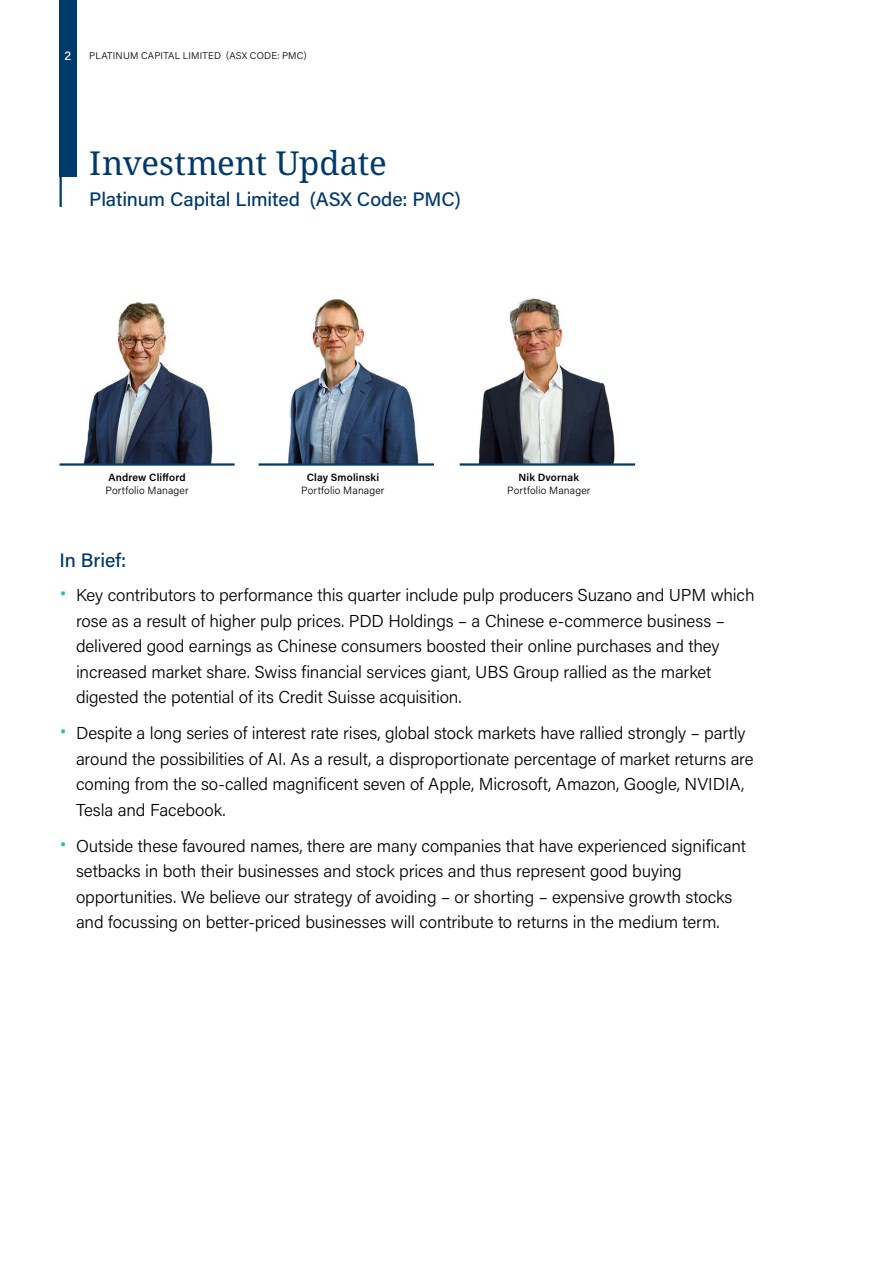
<style>
.page{position:relative;width:893px;height:1263px;background:#fff}
.page>*{position:absolute;margin:0;border:0;box-sizing:border-box;transform-origin:0 0}
.t1{font:33px "Noto Serif";letter-spacing:-.005em;color:#00396b}
.t2{font:500 19.5px "Acumin Pro";letter-spacing:-.01em;color:#00396b}
.t3{font:300 17.25px/25.5px "Acumin Pro";letter-spacing:-.005em;color:#000}
.t4{font:500 12.75px "Acumin Pro";color:#fff}
.t5{font:300 10.5px "Acumin Pro";letter-spacing:.015em;color:#000}
.t6{font:600 10.5px "Acumin Pro";letter-spacing:.015em;color:#000}
.t7{font:300 9.75px "Acumin Pro";letter-spacing:.02em;color:#000}
.s1{font-family:"Noto Serif";font-weight:400;font-size:30px;color:#1ebcbe}
</style>
<div class="page">
<div style="left:60px;top:0;width:17px;height:176px;background:#00396b"></div>
<hr style="left:60px;top:0;width:2px;height:207px;background:#00396b">
<img style="left:83px;top:302px;width:130px;height:161px">
<hr style="left:60px;top:463px;width:175px;height:3px;background:#00396b">
<img style="left:288px;top:299px;width:131px;height:164px">
<hr style="left:259px;top:463px;width:175px;height:3px;background:#00396b">
<img style="left:478px;top:298px;width:137px;height:165px">
<hr style="left:460px;top:463px;width:175px;height:3px;background:#00396b">
<p class="t4" style="left:65px;top:46px;width:8px">2</p>
<p class="t7" style="left:89px;top:49px;width:219px">PLATINUM CAPITAL LIMITED (ASX CODE: PMC)</p>
<h1 class="t1" style="left:89px;top:141px;width:299px">Investment Update</h1>
<p class="t2" style="left:89px;top:186px;width:373px">Platinum Capital Limited (ASX Code: PMC)</p>
<p class="t6" style="left:108px;top:470px;width:79px">Andrew Clifford</p>
<p class="t5" style="left:105px;top:483px;width:85px">Portfolio Manager</p>
<p class="t6" style="left:307px;top:470px;width:74px">Clay Smolinski</p>
<p class="t5" style="left:301px;top:483px;width:85px">Portfolio Manager</p>
<p class="t6" style="left:518px;top:470px;width:62px">Nik Dvornak</p>
<p class="t5" style="left:507px;top:483px;width:85px">Portfolio Manager</p>
<p class="t2" style="left:60px;top:547px;width:68px">In Brief:</p>
<p class="t3" style="left:76px;top:582px;width:680px;text-indent:-16px"><span class="s1">·</span> Key contributors to performance this quarter include pulp producers Suzano and UPM which rose as a result of higher pulp prices. PDD Holdings – a Chinese e-commerce business – delivered good earnings as Chinese consumers boosted their online purchases and they increased market share. Swiss financial services giant, UBS Group rallied as the market digested the potential of its Credit Suisse acquisition.</p>
<p class="t3" style="left:76px;top:720px;width:679px;text-indent:-16px"><span class="s1">·</span> Despite a long series of interest rate rises, global stock markets have rallied strongly – partly around the possibilities of AI. As a result, a disproportionate percentage of market returns are coming from the so-called magnificent seven of Apple, Microsoft, Amazon, Google, NVIDIA, Tesla and Facebook.</p>
<p class="t3" style="left:76px;top:832px;width:672px;text-indent:-16px"><span class="s1">·</span> Outside these favoured names, there are many companies that have experienced significant setbacks in both their businesses and stock prices and thus represent good buying opportunities. We believe our strategy of avoiding – or shorting – expensive growth stocks and focussing on better-priced businesses will contribute to returns in the medium term.</p>
</div>
